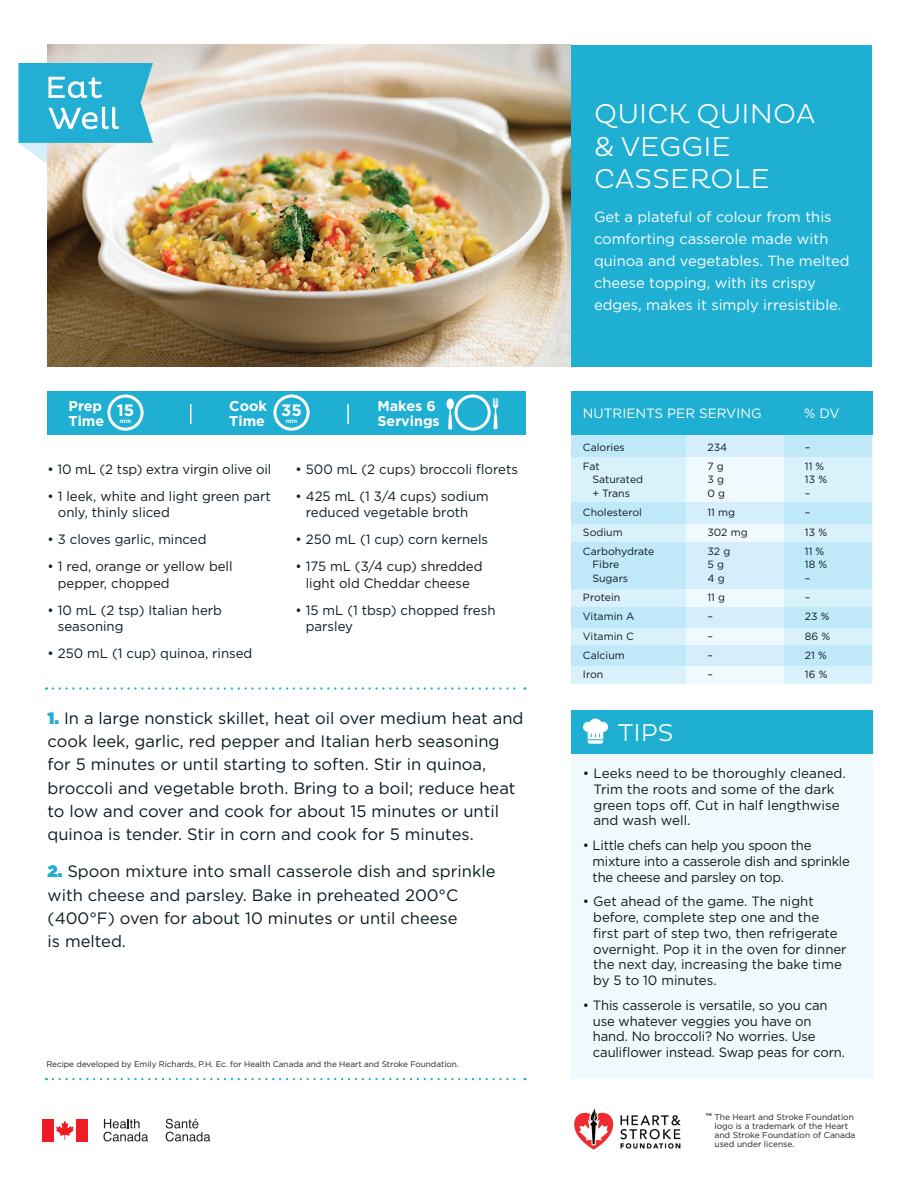
<style>
.page{position:relative;width:918px;height:1188px;background:#fff}
.page>*{position:absolute;margin:0;border:0;box-sizing:border-box;transform-origin:0 0}
.t1{font:300 27.75px/32.7px "Pluto";letter-spacing:.005em;color:#fff}
.t2{font:300 24.75px "Pluto";color:#fff}
.t3{font:16.5px/23.2px "Gotham";color:#0b1a22}
.t4{font:700 16.5px "Gotham";color:#fff}
.t5{font:14.7px/21.9px "Gotham";color:#fff}
.t6{font:700 14.25px "Gotham";color:#fff}
.t7{font:13.5px/15.8px "Gotham";color:#0b1a22}
.t8{font:13.5px/15.8px "Gotham";letter-spacing:-.02em;color:#0b1a22}
.t9{font:13.5px "Gotham";color:#fff}
.t10{font:10.5px "Gotham";color:#0b1a22}
.t11{font:8.4px "Gotham";color:#231f20}
.t12{font:8.25px "Gotham";letter-spacing:-.005em;color:#231f20}
.t13{font:700 6px "Gotham";color:#fff}
.t14{font:700 3.9px "Gotham";color:#231f20}
.s1{font-weight:900;color:#1eafd3}
</style>
<div class="page">
<div style="left:571px;top:710px;width:301px;height:369px;background:#f0f9fd"></div>
<div style="left:42px;top:1119px;width:11px;height:22px;background:#ee1d23"></div>
<div style="left:77px;top:1119px;width:11px;height:22px;background:#ee1d23"></div>
<svg style="left:56px;top:1121px;width:18px;height:19px"></svg>
<svg style="left:166px;top:1119px;width:44px;height:22px"></svg>
<svg style="left:103px;top:1119px;width:45px;height:22px"></svg>
<img style="left:574px;top:1108px;width:107px;height:42px">
<img style="left:48px;top:45px;width:523px;height:322px">
<div style="left:571px;top:45px;width:301px;height:322px;background:#1eafd3"></div>
<div style="left:571px;top:391px;width:301px;height:293px;background:#f0f9fd"></div>
<div style="left:571px;top:435px;width:301px;height:22px;background:#d4effb"></div>
<div style="left:571px;top:502px;width:301px;height:21px;background:#d4effb"></div>
<div style="left:571px;top:542px;width:301px;height:47px;background:#d4effb"></div>
<div style="left:571px;top:608px;width:301px;height:20px;background:#d4effb"></div>
<div style="left:571px;top:646px;width:301px;height:20px;background:#d4effb"></div>
<div style="left:571px;top:391px;width:301px;height:44px;background:#1eafd3"></div>
<div style="left:571px;top:710px;width:301px;height:44px;background:#1eafd3"></div>
<div style="left:571px;top:435px;width:115px;height:249px;background:linear-gradient(to right,#cbecfa,#cbecfa)"></div>
<div style="left:785px;top:435px;width:87px;height:249px;background:linear-gradient(to right,#cbecfa,#cbecfa)"></div>
<svg style="left:18px;top:63px;width:135px;height:101px"></svg>
<div style="left:48px;top:391px;width:478px;height:44px;background:#1eafd3"></div>
<div style="left:107px;top:394px;width:37px;height:37px;border:3px solid #fff;border-radius:50%"></div>
<div style="left:273px;top:394px;width:37px;height:37px;border:3px solid #fff;border-radius:50%"></div>
<div style="left:455px;top:394px;width:36px;height:37px;border:3px solid #fff;border-radius:50%"></div>
<svg style="left:493px;top:398px;width:5px;height:31px"></svg>
<svg style="left:447px;top:398px;width:7px;height:32px"></svg>
<svg style="left:190px;top:404px;width:1px;height:20px"></svg>
<hr style="left:347px;top:404px;width:2px;height:20px;background:#fff">
<svg style="left:583px;top:719px;width:25px;height:25px"></svg>
<svg style="left:53px;top:1078px;width:472px;height:2px"></svg>
<svg style="left:53px;top:687px;width:472px;height:3px"></svg>
<p class="t6" style="left:69px;top:398px;width:35px">Prep</p>
<p class="t6" style="left:69px;top:413px;width:37px">Time</p>
<p class="t4" style="left:117px;top:400px;width:19px">15</p>
<p class="t13" style="left:120px;top:418px;width:13px">min</p>
<p class="t6" style="left:229px;top:398px;width:39px">Cook</p>
<p class="t6" style="left:229px;top:413px;width:37px">Time</p>
<p class="t4" style="left:281px;top:400px;width:22px">35</p>
<p class="t13" style="left:286px;top:418px;width:13px">min</p>
<p class="t6" style="left:377px;top:398px;width:60px">Makes 6</p>
<p class="t6" style="left:377px;top:413px;width:64px">Servings</p>
<p class="t7" style="left:48px;top:461px;width:225px">• 10 mL (2 tsp) extra virgin olive oil</p>
<p class="t7" style="left:58px;top:488px;width:215px;line-height:16.2px;text-indent:-10px">• 1 leek, white and light green part only, thinly sliced</p>
<p class="t7" style="left:48px;top:531px;width:161px">• 3 cloves garlic, minced</p>
<p class="t7" style="left:58px;top:558px;width:176px;line-height:16.2px;text-indent:-10px">• 1 red, orange or yellow bell pepper, chopped</p>
<p class="t7" style="left:58px;top:601px;width:166px;line-height:16.2px;text-indent:-10px">• 10 mL (2 tsp) Italian herb seasoning</p>
<p class="t7" style="left:48px;top:645px;width:206px">• 250 mL (1 cup) quinoa, rinsed</p>
<p class="t7" style="left:296px;top:461px;width:224px">• 500 mL (2 cups) broccoli florets</p>
<p class="t7" style="left:306px;top:488px;width:184px;line-height:16.2px;text-indent:-10px">• 425 mL (1 3/4 cups) sodium reduced vegetable broth</p>
<p class="t7" style="left:296px;top:531px;width:194px">• 250 mL (1 cup) corn kernels</p>
<p class="t7" style="left:296px;top:558px;width:189px;line-height:16.2px;text-align:center">• 175 mL (3/4 cup) shredded light old Cheddar cheese</p>
<p class="t7" style="left:306px;top:601px;width:191px;line-height:16.2px;text-indent:-10px">• 15 mL (1 tbsp) chopped fresh parsley</p>
<p class="t3" style="left:48px;top:706px;width:478px"><span class="s1">1.</span> In a large nonstick skillet, heat oil over medium heat and cook leek, garlic, red pepper and Italian herb seasoning for 5 minutes or until starting to soften. Stir in quinoa, broccoli and vegetable broth. Bring to a boil; reduce heat to low and cover and cook for about 15 minutes or until quinoa is tender. Stir in corn and cook for 5 minutes.</p>
<p class="t3" style="left:48px;top:860px;width:450px"><span class="s1">2.</span> Spoon mixture into small casserole dish and sprinkle with cheese and parsley. Bake in preheated 200°C (400°F) oven for about 10 minutes or until cheese<br>is melted.</p>
<p class="t12" style="left:46px;top:1060px;width:414px">Recipe developed by Emily Richards, P.H. Ec. for Health Canada and the Heart and Stroke Foundation.</p>
<p class="t1" style="left:594px;top:97px;width:223px">QUICK QUINOA &amp; VEGGIE<br>CASSEROLE</p>
<p class="t5" style="left:594px;top:206px;width:257px">Get a plateful of colour from this comforting casserole made with quinoa and vegetables. The melted cheese topping, with its crispy edges, makes it simply irresistible.</p>
<p class="t9" style="left:583px;top:406px;width:180px">NUTRIENTS PER SERVING</p>
<p class="t9" style="left:804px;top:406px;width:37px">% DV</p>
<p class="t10" style="left:583px;top:441px;width:43px">Calories</p>
<p class="t10" style="left:707px;top:441px;width:21px">234</p>
<p class="t10" style="left:805px;top:441px;width:7px">–</p>
<p class="t10" style="left:583px;top:460px;width:18px">Fat</p>
<p class="t10" style="left:707px;top:460px;width:18px">7 g</p>
<p class="t10" style="left:805px;top:460px;width:21px">11 %</p>
<p class="t10" style="left:592px;top:474px;width:52px">Saturated</p>
<p class="t10" style="left:707px;top:474px;width:18px">3 g</p>
<p class="t10" style="left:805px;top:474px;width:24px">13 %</p>
<p class="t10" style="left:592px;top:487px;width:39px">+ Trans</p>
<p class="t10" style="left:707px;top:487px;width:19px">0 g</p>
<p class="t10" style="left:805px;top:487px;width:7px">–</p>
<p class="t10" style="left:583px;top:507px;width:60px">Cholesterol</p>
<p class="t10" style="left:707px;top:507px;width:29px">11 mg</p>
<p class="t10" style="left:805px;top:507px;width:7px">–</p>
<p class="t10" style="left:583px;top:526px;width:41px">Sodium</p>
<p class="t10" style="left:707px;top:526px;width:42px">302 mg</p>
<p class="t10" style="left:805px;top:526px;width:24px">13 %</p>
<p class="t10" style="left:583px;top:545px;width:73px">Carbohydrate</p>
<p class="t10" style="left:707px;top:545px;width:24px">32 g</p>
<p class="t10" style="left:805px;top:545px;width:21px">11 %</p>
<p class="t10" style="left:592px;top:559px;width:28px">Fibre</p>
<p class="t10" style="left:707px;top:559px;width:18px">5 g</p>
<p class="t10" style="left:805px;top:559px;width:24px">18 %</p>
<p class="t10" style="left:592px;top:572px;width:37px">Sugars</p>
<p class="t10" style="left:707px;top:572px;width:19px">4 g</p>
<p class="t10" style="left:805px;top:572px;width:7px">–</p>
<p class="t10" style="left:583px;top:592px;width:39px">Protein</p>
<p class="t10" style="left:707px;top:592px;width:19px">11 g</p>
<p class="t10" style="left:805px;top:592px;width:7px">–</p>
<p class="t10" style="left:583px;top:611px;width:53px">Vitamin A</p>
<p class="t10" style="left:707px;top:611px;width:7px">–</p>
<p class="t10" style="left:805px;top:611px;width:26px">23 %</p>
<p class="t10" style="left:583px;top:630px;width:52px">Vitamin C</p>
<p class="t10" style="left:707px;top:630px;width:7px">–</p>
<p class="t10" style="left:805px;top:630px;width:27px">86 %</p>
<p class="t10" style="left:583px;top:649px;width:43px">Calcium</p>
<p class="t10" style="left:707px;top:649px;width:7px">–</p>
<p class="t10" style="left:805px;top:649px;width:23px">21 %</p>
<p class="t10" style="left:583px;top:669px;width:22px">Iron</p>
<p class="t10" style="left:707px;top:669px;width:7px">–</p>
<p class="t10" style="left:805px;top:669px;width:24px">16 %</p>
<p class="t2" style="left:618px;top:719px;width:57px">TIPS</p>
<p class="t7" style="left:593px;top:765px;width:254px;text-indent:-11px">• Leeks need to be thoroughly cleaned.<br>Trim the roots and some of the dark green tops off. Cut in half lengthwise and wash well.</p>
<p class="t8" style="left:593px;top:837px;width:259px;text-indent:-10px">• Little chefs can help you spoon the mixture into a casserole dish and sprinkle the cheese and parsley on top.</p>
<p class="t7" style="left:593px;top:893px;width:255px;text-indent:-10px">• Get ahead of the game. The night before, complete step one and the first part of step two, then refrigerate overnight. Pop it in the oven for dinner the next day, increasing the bake time by 5 to 10 minutes.</p>
<p class="t7" style="left:593px;top:997px;width:254px;text-indent:-10px">• This casserole is versatile, so you can use whatever veggies you have on hand. No broccoli? No worries. Use cauliflower instead. Swap peas for corn.</p>
<p class="t14" style="left:706px;top:1113px;width:7px">TM</p>
<p class="t11" style="left:715px;top:1112px;width:141px">The Heart and Stroke Foundation</p>
<p class="t11" style="left:715px;top:1121px;width:135px">logo is a trademark of the Heart</p>
<p class="t11" style="left:715px;top:1130px;width:142px">and Stroke Foundation of Canada</p>
<p class="t11" style="left:715px;top:1139px;width:81px">used under license.</p>
</div>
